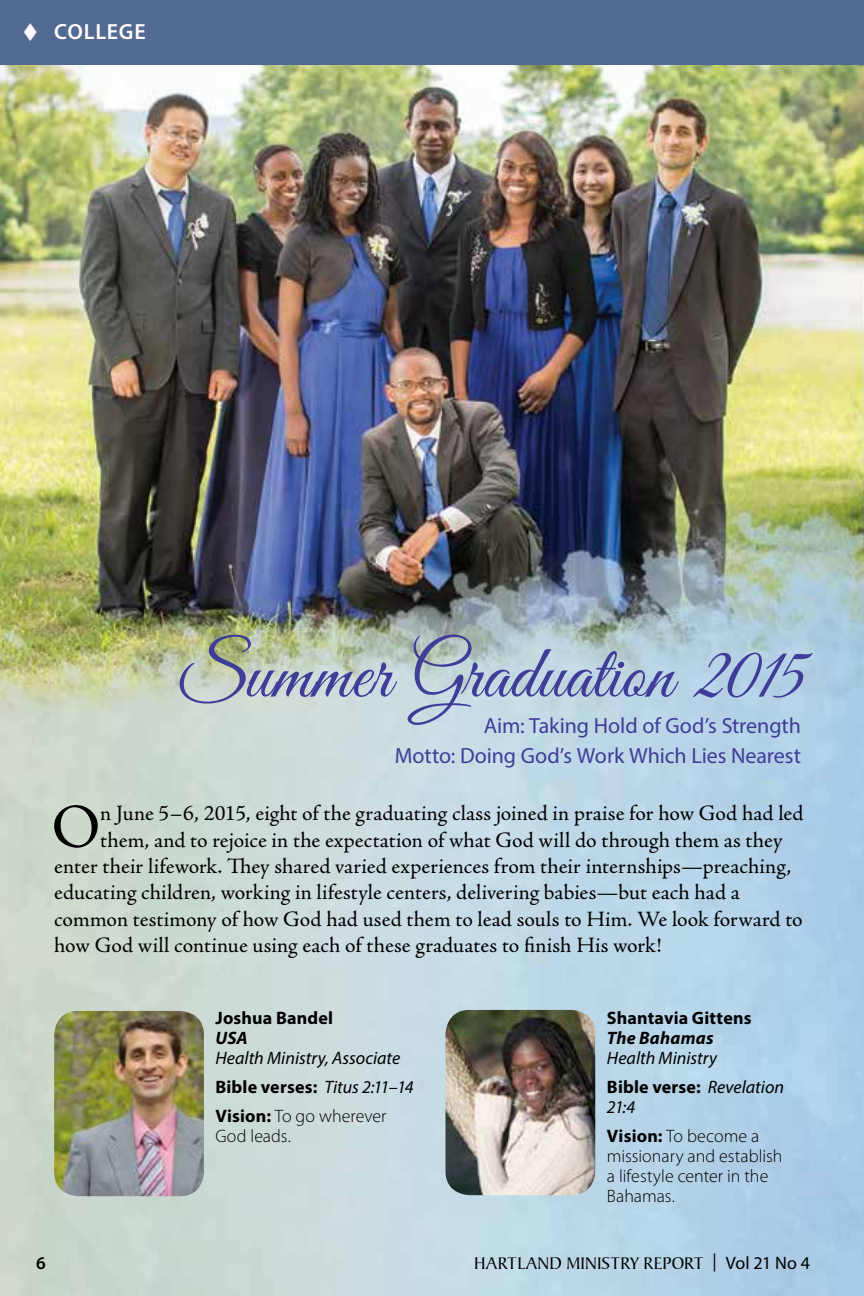
<style>
.page{position:relative;width:864px;height:1296px;background:#fff}
.page>*{position:absolute;margin:0;border:0;box-sizing:border-box;transform-origin:0 0}
.t1{font:76px "Great Vibes";letter-spacing:.005em;color:#3f3d98}
.t2{font:62.4px "Adobe Jenson Pro";color:#000}
.t3{font:22px "Adobe Jenson Pro";letter-spacing:.005em;color:#000}
.t4{font:22px/30px "Myriad Pro";letter-spacing:-.005em;color:#3f3d98;text-align:right}
.t5{font:600 22px "Myriad Pro";letter-spacing:.03em;color:#fffbfe}
.t6{font:italic 18px/29px "Myriad Pro";color:#000}
.t7{font:300 18px/20px "Myriad Pro";color:#000}
.t8{font:18px "Baker Signet BT";letter-spacing:.005em;color:#000}
.t9{font:700 18px "Myriad Pro";letter-spacing:.01em;color:#000}
.t10{font:italic 700 18px "Myriad Pro";letter-spacing:.01em;color:#000}
.t11{font:600 18px "Myriad Pro";color:#000}
.s1{color:#f8f8f9}
.s2{font-weight:700;font-style:normal}
.s3{font-weight:300;font-style:normal}
.s4{font-weight:400;font-style:italic}
.s5{font-weight:700}
.s6{font-family:"Myriad Pro"}
</style>
<div class="page">
<img style="left:0;top:65px;width:864px;height:1231px">
<img style="left:54px;top:1011px;width:150px;height:185px">
<img style="left:446px;top:1010px;width:149px;height:185px">
<div style="left:0;top:0;width:864px;height:65px;background:#526992"></div>
<p class="t5" style="left:22px;top:17px;width:125px"><span class="s1">▼</span> COLLEGE</p>
<h1 class="t1" style="left:180px;top:632px;width:630px">Summer Graduation 2015</h1>
<p class="t4" style="left:395px;top:711px;width:408px">Aim: Taking Hold of God’s Strength<br>Motto: Doing God’s Work Which Lies Nearest</p>
<h2 class="t2" style="left:51px;top:792px;width:50px">O</h2>
<p class="t3" style="left:100px;top:801px;width:705px">n June 5–6, 2015, eight of the graduating class joined in praise for how God had led</p>
<p class="t3" style="left:100px;top:827px;width:684px">them, and to rejoice in the expectation of what God will do through them as they</p>
<p class="t3" style="left:54px;top:854px;width:739px">enter their lifework. They shared varied experiences from their internships—preaching,</p>
<p class="t3" style="left:54px;top:880px;width:687px">educating children, working in lifestyle centers, delivering babies—but each had a</p>
<p class="t3" style="left:54px;top:907px;width:750px">common testimony of how God had used them to lead souls to Him. We look forward to</p>
<p class="t3" style="left:54px;top:933px;width:609px">how God will continue using each of these graduates to finish His work!</p>
<p class="t9" style="left:215px;top:1007px;width:119px">Joshua Bandel</p>
<p class="t10" style="left:215px;top:1027px;width:34px">USA</p>
<p class="t6" style="left:215px;top:1044px;width:200px">Health Ministry, Associate<br><span class="s2">Bible verses:</span> Titus 2:11–14<br><span class="s2">Vision:</span> <span class="s3">To go wherever</span></p>
<p class="t7" style="left:215px;top:1126px;width:77px">God leads.</p>
<p class="t9" style="left:607px;top:1007px;width:146px">Shantavia Gittens</p>
<p class="t10" style="left:607px;top:1027px;width:108px">The Bahamas</p>
<p class="t6" style="left:607px;top:1044px;width:179px">Health Ministry<br><span class="s2">Bible verse:</span> Revelation</p>
<p class="t7" style="left:607px;top:1093px;width:154px;line-height:29px"><span class="s4">21:4<br></span><span class="s5">Vision:</span> To become a</p>
<p class="t7" style="left:607px;top:1146px;width:177px">missionary and establish a lifestyle center in the<br>Bahamas.</p>
<p class="t11" style="left:36px;top:1252px;width:11px">6</p>
<p class="t8" style="left:474px;top:1253px;width:337px">HARTLAND MINISTRY REPORT <span class="s6">| Vol 21 No 4</span></p>
</div>
